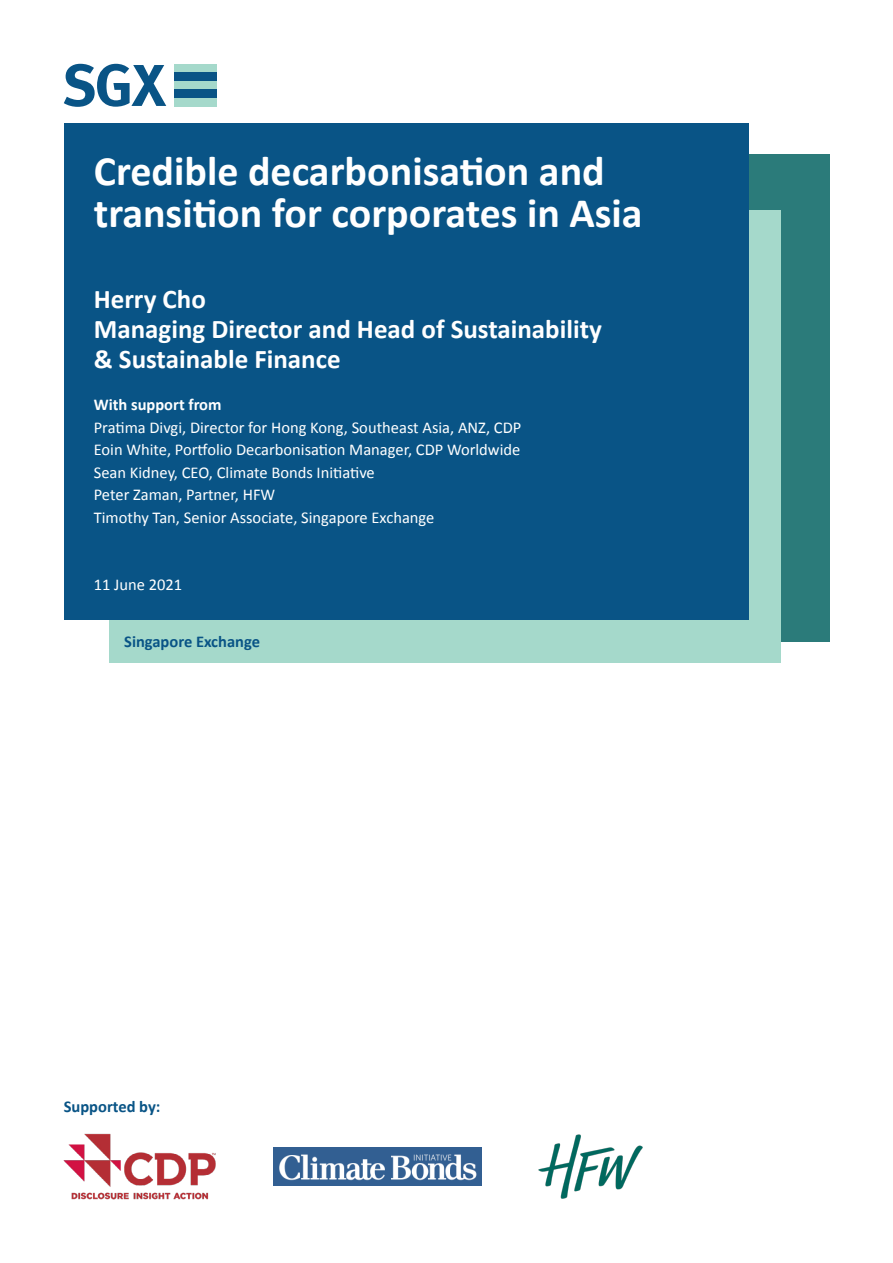
<style>
.page{position:relative;width:893px;height:1263px;background:#fff}
.page>*{position:absolute;margin:0;border:0;box-sizing:border-box;transform-origin:0 0}
.t1{font:700 42px/42px "Calibri";color:#fff}
.t2{font:700 27px/30px "Calibri";color:#fff}
.t3{font:16.5px/22.5px "Calibri";color:#fff}
.t4{font:700 16.5px "Calibri";color:#095486}
.t5{font:700 16.5px "Calibri";color:#fff}
</style>
<div class="page">
<div style="left:220px;top:154px;width:609px;height:487px;background:#2b7b7a"></div>
<div style="left:109px;top:210px;width:671px;height:452px;background:#a5d9cb"></div>
<div style="left:64px;top:124px;width:685px;height:496px;background:#095486"></div>
<div style="left:174px;top:64px;width:43px;height:8px;background:#a5d9cb"></div>
<div style="left:174px;top:72px;width:43px;height:9px;background:#095486"></div>
<div style="left:174px;top:81px;width:43px;height:9px;background:#a5d9cb"></div>
<div style="left:174px;top:90px;width:43px;height:8px;background:#095486"></div>
<div style="left:174px;top:98px;width:43px;height:9px;background:#a5d9cb"></div>
<svg style="left:64px;top:64px;width:102px;height:43px"></svg>
<img style="left:64px;top:1134px;width:152px;height:65px">
<img style="left:538px;top:1134px;width:105px;height:64px">
<img style="left:273px;top:1148px;width:209px;height:37px">
<h1 class="t1" style="left:94px;top:148px;width:550px">Credible decarbonisation and transition for corporates in Asia</h1>
<h2 class="t2" style="left:94px;top:282px;width:510px">Herry Cho<br>Managing Director and Head of Sustainability &amp; Sustainable Finance</h2>
<p class="t5" style="left:94px;top:394px;width:129px">With support from</p>
<p class="t3" style="left:94px;top:415px;width:429px">Pratima Divgi, Director for Hong Kong, Southeast Asia, ANZ, CDP Eoin White, Portfolio Decarbonisation Manager, CDP Worldwide Sean Kidney, CEO, Climate Bonds Initiative<br>Peter Zaman, Partner, HFW<br>Timothy Tan, Senior Associate, Singapore Exchange</p>
<p class="t3" style="left:94px;top:572px;width:90px">11 June 2021</p>
<p class="t4" style="left:124px;top:632px;width:137px">Singapore Exchange</p>
<p class="t4" style="left:64px;top:1097px;width:98px">Supported by:</p>
</div>
